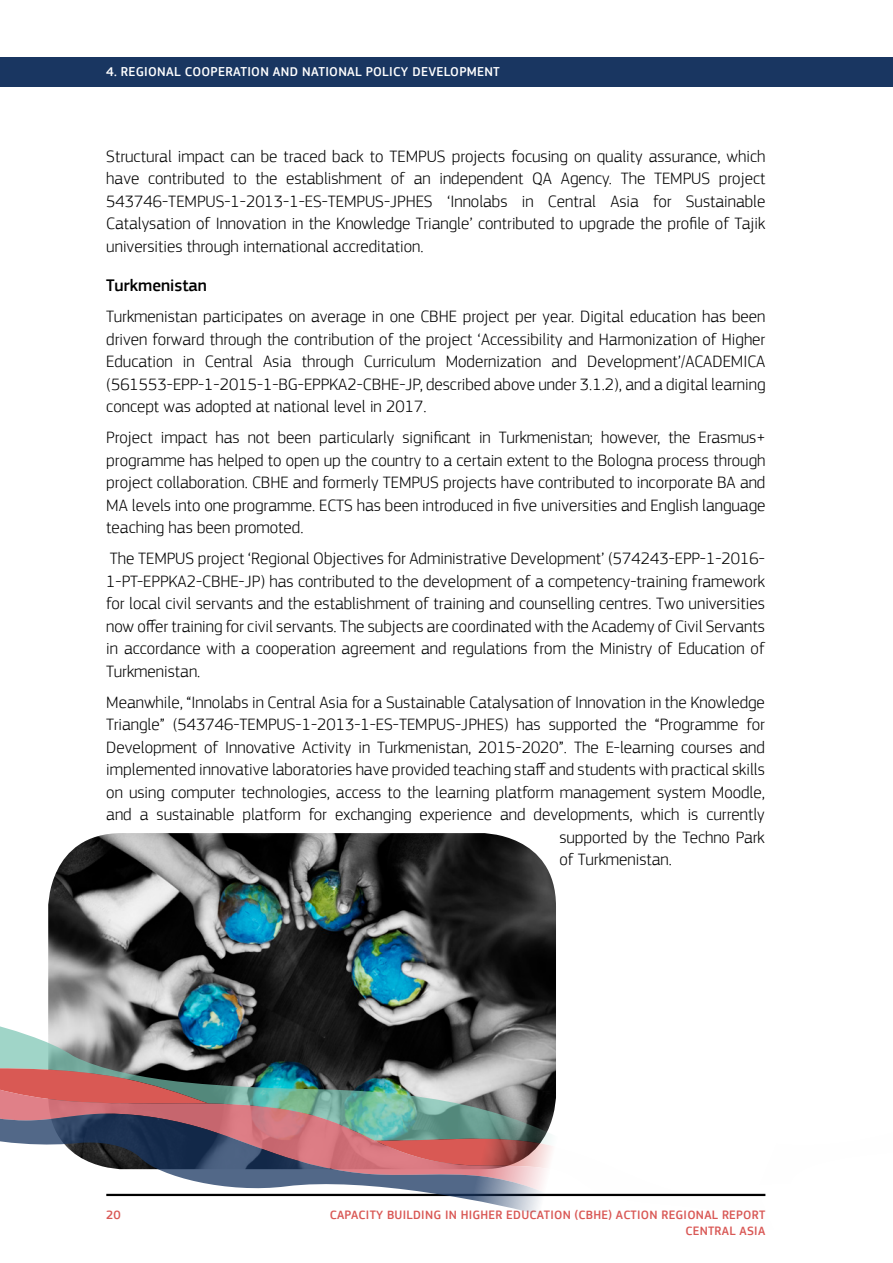
<style>
.page{position:relative;width:893px;height:1263px;background:#fff}
.page>*{position:absolute;margin:0;border:0;box-sizing:border-box;transform-origin:0 0}
.t1{font:300 17.25px/22.5px "EC Square Sans Pro";color:#000;text-align:justify}
.t2{font:500 17.25px "EC Square Sans Pro";color:#000}
.t3{font:500 13.35px "EC Square Sans Pro";letter-spacing:.02em;color:#fff}
.t4{font:500 12.6px/15.1px "EC Square Sans Pro";letter-spacing:.02em;color:#d95855;text-align:right}
</style>
<div class="page">
<div style="left:0;top:57px;width:893px;height:30px;background:#193661"></div>
<img style="left:48px;top:833px;width:508px;height:170px">
<svg style="left:0;top:1003px;width:375px;height:48px;background:#607377"></svg>
<svg style="left:0;top:1051px;width:375px;height:53px;background:#726965"></svg>
<svg style="left:0;top:1104px;width:375px;height:93px"></svg>
<svg style="left:375px;top:949px;width:391px;height:265px"></svg>
<p class="t3" style="left:106px;top:64px;width:395px">4. REGIONAL COOPERATION AND NATIONAL POLICY DEVELOPMENT</p>
<p class="t1" style="left:106px;top:145px;width:661px">Structural impact can be traced back to TEMPUS projects focusing on quality assurance, which have contributed to the establishment of an independent QA Agency. The TEMPUS project 543746-TEMPUS-1-2013-1-ES-TEMPUS-JPHES ‘Innolabs in Central Asia for Sustainable Catalysation of Innovation in the Knowledge Triangle’ contributed to upgrade the profile of Tajik universities through international accreditation.</p>
<p class="t2" style="left:106px;top:275px;width:102px">Turkmenistan</p>
<p class="t1" style="left:106px;top:305px;width:661px">Turkmenistan participates on average in one CBHE project per year. Digital education has been driven forward through the contribution of the project ‘Accessibility and Harmonization of Higher Education in Central Asia through Curriculum Modernization and Development’/ACADEMICA (561553-EPP-1-2015-1-BG-EPPKA2-CBHE-JP, described above under 3.1.2), and a digital learning concept was adopted at national level in 2017.</p>
<p class="t1" style="left:106px;top:426px;width:661px">Project impact has not been particularly significant in Turkmenistan; however, the Erasmus+ programme has helped to open up the country to a certain extent to the Bologna process through project collaboration. CBHE and formerly TEMPUS projects have contributed to incorporate BA and MA levels into one programme. ECTS has been introduced in five universities and English language teaching has been promoted.</p>
<p class="t1" style="left:106px;top:547px;width:660px">The TEMPUS project ‘Regional Objectives for Administrative Development’ (574243-EPP-1-2016- 1-PT-EPPKA2-CBHE-JP) has contributed to the development of a competency-training framework for local civil servants and the establishment of training and counselling centres. Two universities now offer training for civil servants. The subjects are coordinated with the Academy of Civil Servants in accordance with a cooperation agreement and regulations from the Ministry of Education of Turkmenistan.</p>
<p class="t1" style="left:106px;top:691px;width:660px">Meanwhile, “Innolabs in Central Asia for a Sustainable Catalysation of Innovation in the Knowledge</p>
<p class="t1" style="left:106px;top:713px;width:660px">Triangle” (543746-TEMPUS-1-2013-1-ES-TEMPUS-JPHES) has supported the “Programme for</p>
<p class="t1" style="left:106px;top:736px;width:660px">Development of Innovative Activity in Turkmenistan, 2015-2020”. The E-learning courses and</p>
<p class="t1" style="left:106px;top:758px;width:660px">implemented innovative laboratories have provided teaching staff and students with practical skills</p>
<p class="t1" style="left:106px;top:781px;width:660px">on using computer technologies, access to the learning platform management system Moodle,</p>
<p class="t1" style="left:106px;top:803px;width:660px">and a sustainable platform for exchanging experience and developments, which is currently</p>
<p class="t1" style="left:559px;top:826px;width:207px">supported by the Techno Park</p>
<p class="t1" style="left:559px;top:848px;width:114px">of Turkmenistan.</p>
<p class="t4" style="left:106px;top:1208px;width:16px">20</p>
<p class="t4" style="left:330px;top:1208px;width:437px">CAPACITY BUILDING IN HIGHER EDUCATION (CBHE) ACTION REGIONAL REPORT<br>CENTRAL ASIA</p>
</div>
